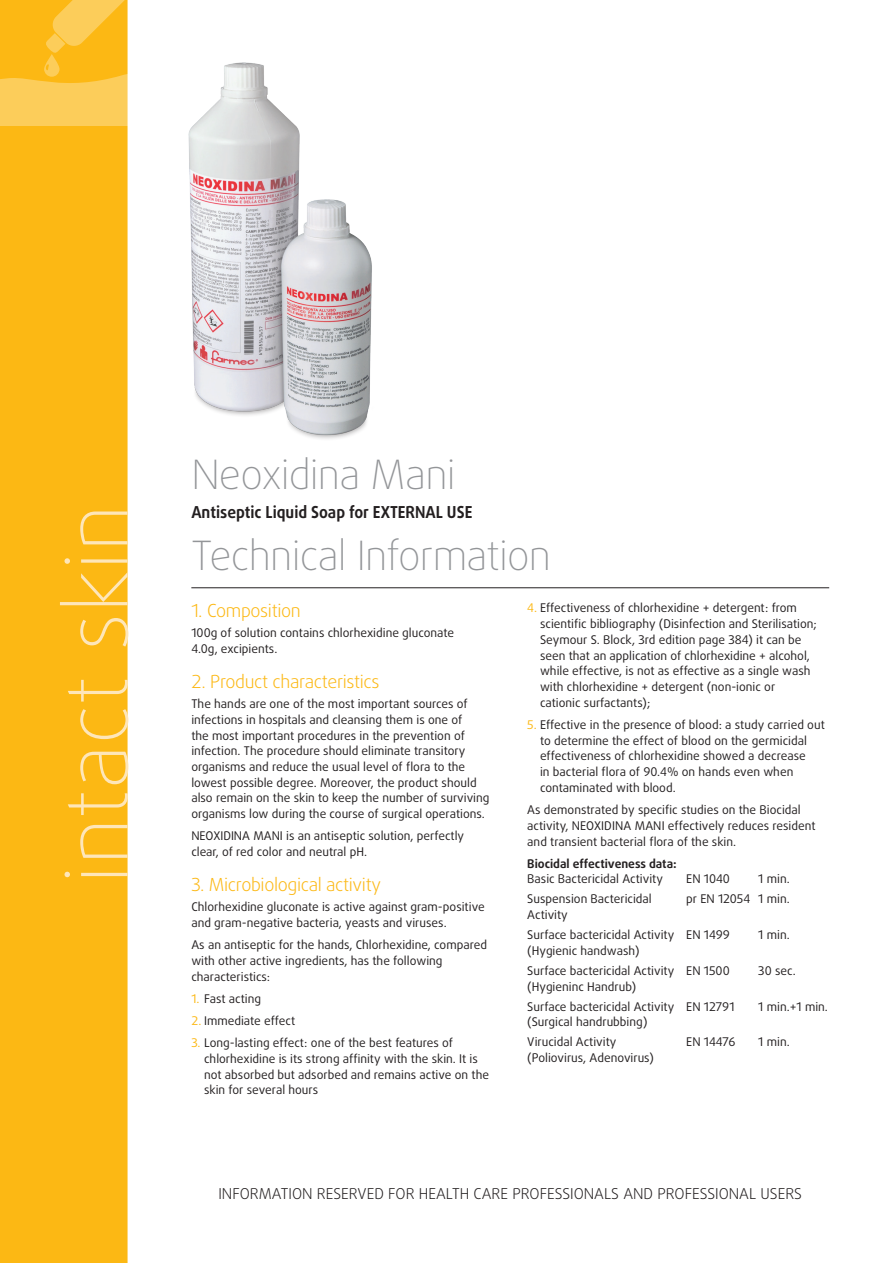
<style>
.page{position:relative;width:893px;height:1263px;background:#fff}
.page>*{position:absolute;margin:0;border:0;box-sizing:border-box;transform-origin:0 0}
.t1{font:100 86.1px "Daxline Pro";color:#fee6b9}
.t2{font:100 40.5px "Daxline Pro";letter-spacing:-.02em;color:#939598}
.t3{font:300 18px "Daxline Pro";letter-spacing:-.02em;color:#fcb814}
.t4{font:700 16.5px "Daxline Pro";color:#231f20;scale:.94 1}
.t5{font:300 15px "Daxline Pro";color:#231f20}
.t6{font:12px/15.8px "Daxline Pro";color:#231f20}
.t7{font:700 12px "Daxline Pro";color:#231f20}
.s1{color:#fcb814}
</style>
<div class="page">
<div style="left:0;top:125px;width:128px;height:1138px;background:#fcb814"></div>
<svg style="left:0;top:0;width:128px;height:125px;background:#fcc237"></svg>
<hr style="left:191px;top:587px;width:638px;height:1px;background:#231f20">
<img style="left:188px;top:62px;width:184px;height:377px">
<h1 class="t1" style="left:40px;top:884px;width:381px;rotate:-90deg">intact skin</h1>
<h2 class="t2" style="left:191px;top:448px;width:266px">Neoxidina Mani</h2>
<h3 class="t4" style="left:191px;top:501px;width:300px">Antiseptic Liquid Soap for EXTERNAL USE</h3>
<h2 class="t2" style="left:191px;top:529px;width:361px">Technical Information</h2>
<h3 class="t3" style="left:191px;top:599px;width:111px">1. Composition</h3>
<p class="t6" style="left:191px;top:625px;width:264px">100g of solution contains chlorhexidine gluconate<br>4.0g, excipients.</p>
<h3 class="t3" style="left:191px;top:670px;width:190px">2. Product characteristics</h3>
<p class="t6" style="left:191px;top:696px;width:300px">The hands are one of the most important sources of infections in hospitals and cleansing them is one of<br>the most important procedures in the prevention of infection. The procedure should eliminate transitory organisms and reduce the usual level of flora to the lowest possible degree. Moreover, the product should also remain on the skin to keep the number of surviving organisms low during the course of surgical operations.</p>
<p class="t6" style="left:191px;top:828px;width:274px">NEOXIDINA MANI is an antiseptic solution, perfectly clear, of red color and neutral pH.</p>
<h3 class="t3" style="left:191px;top:873px;width:191px">3. Microbiological activity</h3>
<p class="t6" style="left:191px;top:899px;width:295px">Chlorhexidine gluconate is active against gram-positive and gram-negative bacteria, yeasts and viruses.</p>
<p class="t6" style="left:191px;top:937px;width:297px">As an antiseptic for the hands, Chlorhexidine, compared with other active ingredients, has the following characteristics:</p>
<p class="t6" style="left:191px;top:991px;width:71px"><span class="s1">1.</span> Fast acting</p>
<p class="t6" style="left:191px;top:1013px;width:105px"><span class="s1">2.</span> Immediate effect</p>
<p class="t6" style="left:204px;top:1035px;width:286px;text-indent:-13px"><span class="s1">3.</span> Long-lasting effect: one of the best features of chlorhexidine is its strong affinity with the skin. It is not absorbed but adsorbed and remains active on the skin for several hours</p>
<p class="t6" style="left:540px;top:600px;width:278px;text-indent:-13px"><span class="s1">4.</span> Effectiveness of chlorhexidine + detergent: from scientific bibliography (Disinfection and Sterilisation; Seymour S. Block, 3rd edition page 384) it can be seen that an application of chlorhexidine + alcohol, while effective, is not as effective as a single wash with chlorhexidine + detergent (non-ionic or cationic surfactants);</p>
<p class="t6" style="left:540px;top:717px;width:286px;text-indent:-13px"><span class="s1">5.</span> Effective in the presence of blood: a study carried out to determine the effect of blood on the germicidal effectiveness of chlorhexidine showed a decrease<br>in bacterial flora of 90.4% on hands even when contaminated with blood.</p>
<p class="t6" style="left:527px;top:802px;width:275px">As demonstrated by specific studies on the Biocidal activity, Neoxidina</p>
<p class="t6" style="left:527px;top:818px;width:290px;text-indent:141px">effectively reduces resident and transient bacterial flora of the skin.</p>
<p class="t7" style="left:527px;top:855px;width:151px">Biocidal effectiveness data:</p>
<p class="t6" style="left:527px;top:871px;width:137px">Basic Bactericidal Activity</p>
<p class="t6" style="left:686px;top:871px;width:45px">EN 1040</p>
<p class="t6" style="left:758px;top:871px;width:33px">1 min.</p>
<p class="t6" style="left:527px;top:891px;width:126px">Suspension Bactericidal</p>
<p class="t6" style="left:686px;top:891px;width:105px">pr EN 12054 1 min.</p>
<p class="t6" style="left:527px;top:905px;width:204px;line-height:20px">Activity<br>Surface bactericidal Activity EN 1499</p>
<p class="t6" style="left:635px;top:818px;width:18px">Mani</p>
<p class="t6" style="left:758px;top:927px;width:33px">1 min.</p>
<p class="t6" style="left:527px;top:941px;width:204px;line-height:20px">(Hygienic handwash)<br>Surface bactericidal Activity EN 1500</p>
<p class="t6" style="left:758px;top:963px;width:39px">30 sec.</p>
<p class="t6" style="left:527px;top:976px;width:209px;line-height:20px">(Hygieninc Handrub)<br>Surface bactericidal Activity EN 12791</p>
<p class="t6" style="left:758px;top:998px;width:71px">1 min.+1 min.</p>
<p class="t6" style="left:527px;top:1012px;width:122px;line-height:20px">(Surgical handrubbing)<br>Virucidal Activity</p>
<p class="t6" style="left:686px;top:1034px;width:51px">EN 14476</p>
<p class="t6" style="left:758px;top:1034px;width:33px">1 min.</p>
<p class="t6" style="left:527px;top:1050px;width:128px">(Poliovirus, Adenovirus)</p>
<p class="t5" style="left:218px;top:1184px;width:585px">INFORMATION RESERVED FOR HEALTH CARE PROFESSIONALS AND PROFESSIONAL USERS</p>
</div>
